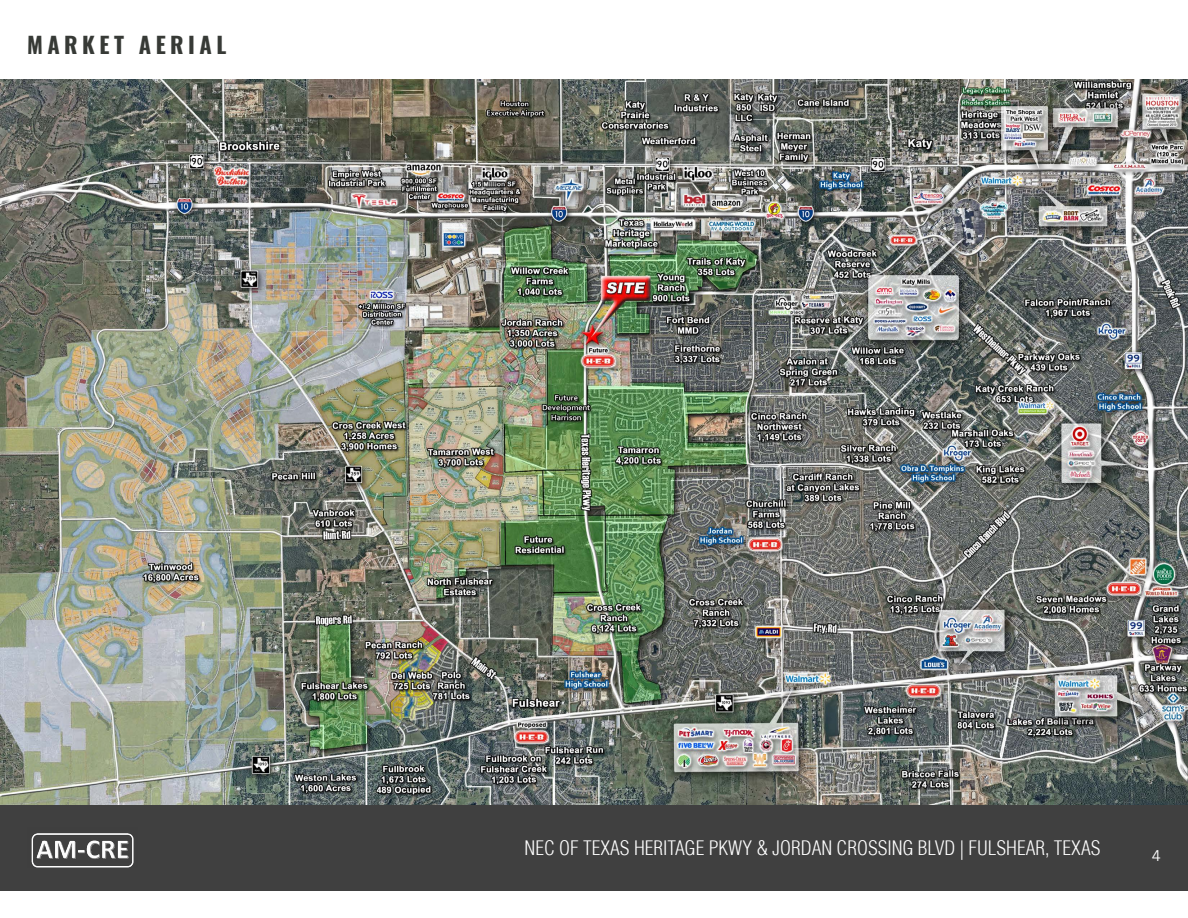
<style>
.page{position:relative;width:1188px;height:918px;background:#fff}
.page>*{position:absolute;margin:0;border:0;box-sizing:border-box;transform-origin:0 0}
.t1{font:700 22.5px "Oswald";letter-spacing:.2em;color:#373a36}
.t2{font:300 condensed 19.5px "Helvetica";color:#fff}
.t3{font:15px "Trade Gothic LT Std";color:#fff}
</style>
<div class="page">
<div style="left:0;top:805px;width:1188px;height:86px;background:#404040"></div>
<img style="left:31px;top:833px;width:103px;height:35px">
<img style="left:0;top:80px;width:1188px;height:725px">
<p class="t1" style="left:27px;top:33px;width:201px">MARKET AERIAL</p>
<p class="t2" style="left:525px;top:836px;width:577px">NEC OF TEXAS HERITAGE PKWY &amp; JORDAN CROSSING BLVD | FULSHEAR, TEXAS</p>
<p class="t3" style="left:1152px;top:846px;width:11px">4</p>
</div>
